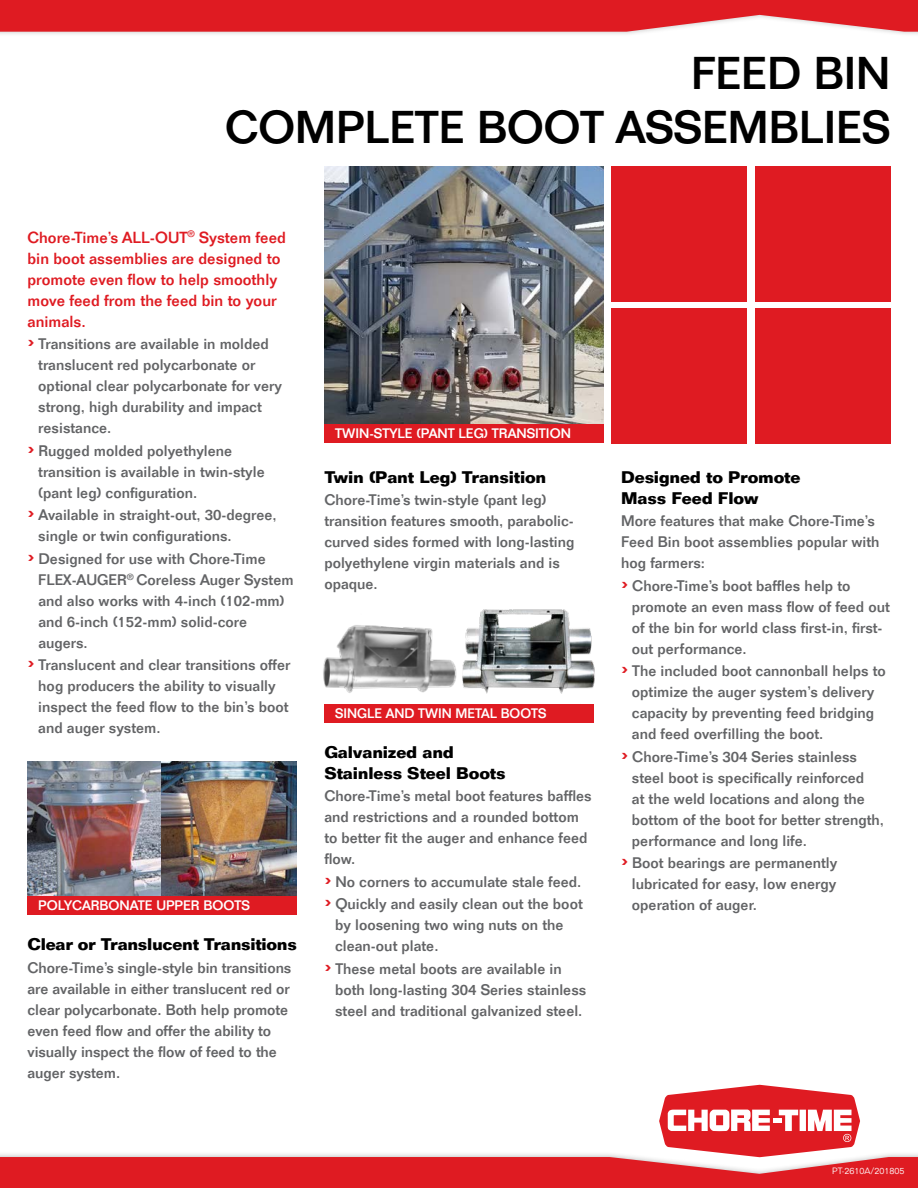
<style>
.page{position:relative;width:918px;height:1188px;background:#fff}
.page>*{position:absolute;margin:0;border:0;box-sizing:border-box;transform-origin:0 0}
.t1{font:500 45px/54px "Folio Std";color:#000;text-align:right}
.t2{font:700 16.5px/21px "Folio Std";letter-spacing:-.01em;color:#000}
.t3{font:500 15.75px/21px "Folio Std";color:#df1b22}
.t4{font:500 15px/21px "Folio Std";color:#636466}
.t5{font:500 13.5px "Folio Std";color:#fff}
.t6{font:300 9px "Folio Std";color:#fff}
.s1{font-size:26.25px;color:#df1b22}
</style>
<div class="page">
<div style="left:0;top:0;width:918px;height:38px;background:#000;opacity:.25"></div>
<svg style="left:0;top:0;width:918px;height:32px;background:#e12e34"></svg>
<svg style="left:0;top:1085px;width:918px;height:103px"></svg>
<img style="left:323px;top:625px;width:131px;height:68px">
<img style="left:454px;top:609px;width:141px;height:85px">
<img style="left:28px;top:762px;width:134px;height:134px">
<img style="left:162px;top:762px;width:135px;height:134px">
<div style="left:28px;top:896px;width:269px;height:18px;background:#df1b22"></div>
<img style="left:324px;top:166px;width:280px;height:257px">
<div style="left:324px;top:424px;width:280px;height:19px;background:#df1b22"></div>
<div style="left:324px;top:704px;width:270px;height:18px;background:#df1b22"></div>
<div style="left:611px;top:167px;width:136px;height:135px;background:#df1b22"></div>
<div style="left:755px;top:308px;width:135px;height:136px;background:#df1b22"></div>
<div style="left:755px;top:167px;width:135px;height:135px;background:#df1b22"></div>
<div style="left:611px;top:308px;width:136px;height:136px;background:#df1b22"></div>
<h1 class="t1" style="left:225px;top:50px;width:667px">FEED BIN<br>COMPLETE BOOT ASSEMBLIES</h1>
<p class="t3" style="left:28px;top:228px;width:260px">Chore-Time’s ALL-OUT<sup>®</sup> System feed bin boot assemblies are designed to promote even flow to help smoothly move feed from the feed bin to your animals.</p>
<p class="t4" style="left:38px;top:335px;width:245px;text-indent:-11px"><span class="s1">›</span> Transitions are available in molded translucent red polycarbonate or optional clear polycarbonate for very strong, high durability and impact resistance.</p>
<p class="t4" style="left:38px;top:441px;width:228px;text-indent:-11px"><span class="s1">›</span> Rugged molded polyethylene transition is available in twin-style (pant leg) configuration.</p>
<p class="t4" style="left:38px;top:506px;width:240px;text-indent:-11px"><span class="s1">›</span> Available in straight-out, 30-degree, single or twin configurations.</p>
<p class="t4" style="left:38px;top:549px;width:257px;text-indent:-11px"><span class="s1">›</span> Designed for use with Chore-Time<br>FLEX-AUGER<sup>®</sup> Coreless Auger System and also works with 4-inch (102-mm) and 6-inch (152-mm) solid-core augers.</p>
<p class="t4" style="left:38px;top:656px;width:254px;text-indent:-11px"><span class="s1">›</span> Translucent and clear transitions offer hog producers the ability to visually inspect the feed flow to the bin’s boot and auger system.</p>
<p class="t5" style="left:335px;top:428px;width:237px">TWIN-STYLE (PANT LEG) TRANSITION</p>
<p class="t2" style="left:324px;top:468px;width:223px">Twin (Pant Leg) Transition</p>
<p class="t4" style="left:324px;top:491px;width:252px">Chore-Time’s twin-style (pant leg) transition features smooth, parabolic&shy;curved sides formed with long-lasting polyethylene virgin materials and is opaque.</p>
<p class="t2" style="left:621px;top:468px;width:181px">Designed to Promote<br>Mass Feed Flow</p>
<p class="t4" style="left:621px;top:512px;width:260px">More features that make Chore-Time’s<br>Feed Bin boot assemblies popular with hog farmers:</p>
<p class="t4" style="left:632px;top:576px;width:259px;text-indent:-11px"><span class="s1">›</span> Chore-Time’s boot baffles help to promote an even mass flow of feed out of the bin for world class first-in, first&shy;out performance.</p>
<p class="t4" style="left:632px;top:662px;width:256px;text-indent:-11px"><span class="s1">›</span> The included boot cannonball helps to optimize the auger system’s delivery capacity by preventing feed bridging and feed overfilling the boot.</p>
<p class="t4" style="left:632px;top:747px;width:254px;text-indent:-11px"><span class="s1">›</span> Chore-Time’s 304 Series stainless steel boot is specifically reinforced<br>at the weld locations and along the bottom of the boot for better strength, performance and long life.</p>
<p class="t4" style="left:621px;top:854px;width:218px;text-align:right"><span class="s1">›</span> Boot bearings are permanently lubricated for easy, low energy</p>
<p class="t5" style="left:335px;top:708px;width:213px">SINGLE AND TWIN METAL BOOTS</p>
<p class="t2" style="left:324px;top:743px;width:183px">Galvanized and<br>Stainless Steel Boots</p>
<p class="t4" style="left:324px;top:787px;width:269px">Chore-Time’s metal boot features baffles and restrictions and a rounded bottom to better fit the auger and enhance feed flow.</p>
<p class="t4" style="left:324px;top:872px;width:260px;line-height:22.5px"><span class="s1">›</span> No corners to accumulate stale feed. <span class="s1">›</span> Quickly and easily clean out the boot</p>
<p class="t4" style="left:335px;top:916px;width:230px">by loosening two wing nuts on the clean-out plate.</p>
<p class="t4" style="left:335px;top:959px;width:253px;text-indent:-11px"><span class="s1">›</span> These metal boots are available in both long-lasting 304 Series stainless steel and traditional galvanized steel.</p>
<p class="t5" style="left:38px;top:900px;width:213px">POLYCARBONATE UPPER BOOTS</p>
<p class="t4" style="left:632px;top:896px;width:127px">operation of auger.</p>
<p class="t2" style="left:28px;top:936px;width:271px">Clear or Translucent Transitions</p>
<p class="t4" style="left:28px;top:959px;width:265px">Chore-Time’s single-style bin transitions are available in either translucent red or clear polycarbonate. Both help promote even feed flow and offer the ability to visually inspect the flow of feed to the auger system.</p>
<p class="t6" style="left:832px;top:1168px;width:74px">PT-2610A/201805</p>
</div>
